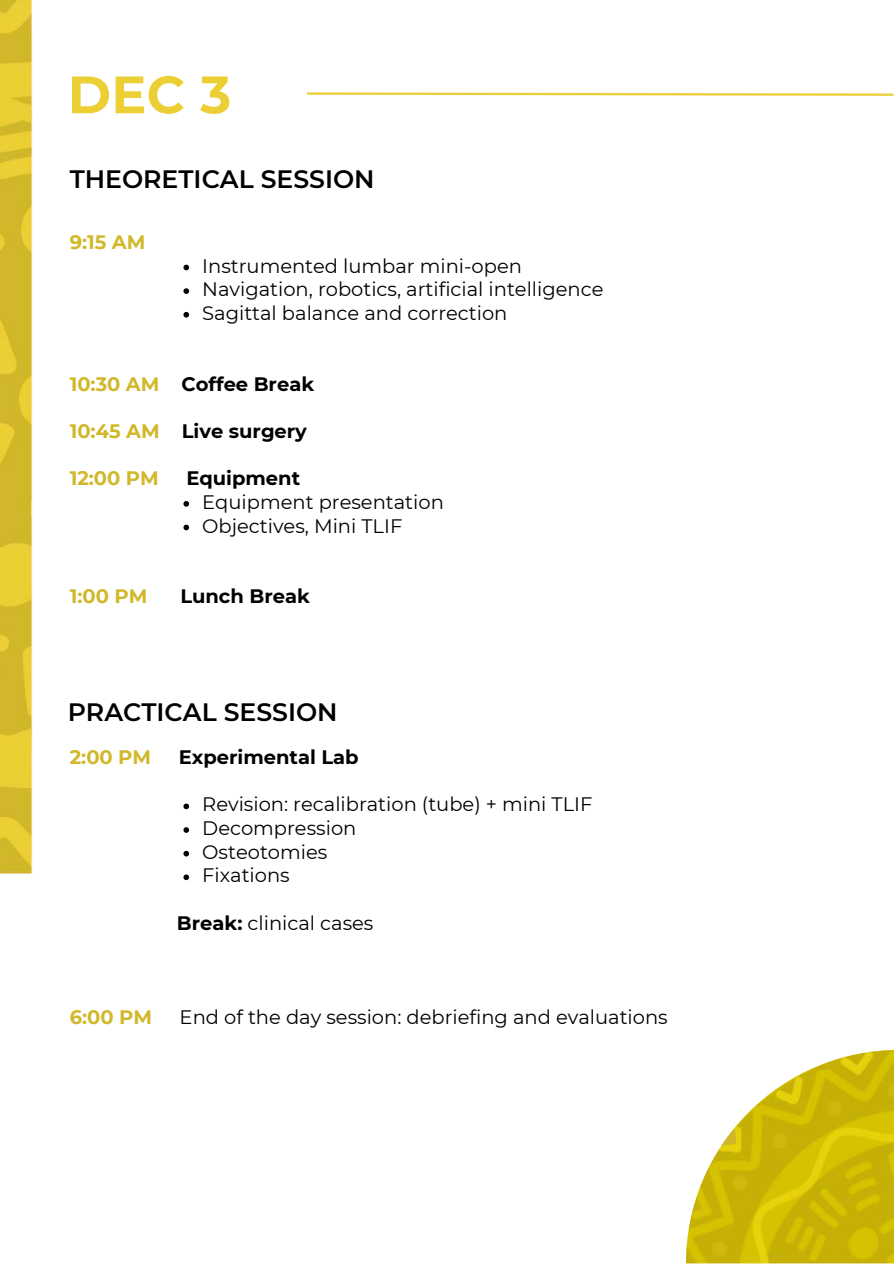
<style>
.page{position:relative;width:894px;height:1264px;background:#fff}
.page>*{position:absolute;margin:0;border:0;box-sizing:border-box;transform-origin:0 0}
.t1{font:700 52.5px "Montserrat";color:#ebcf34}
.t2{font:600 25.2px "Montserrat";color:#000}
.t3{font:19.5px/23.7px "Montserrat";color:#000}
.t4{font:700 19.5px "Montserrat";color:#000}
.t5{font:700 19.5px "Montserrat";color:#d1b82a}
.s1{color:#d1b82a}
.s2{font-weight:700}
</style>
<div class="page">
<svg style="left:307px;top:92px;width:586px;height:4px"></svg>
<svg style="left:183px;top:265px;width:6px;height:5px"></svg>
<svg style="left:183px;top:288px;width:6px;height:6px"></svg>
<svg style="left:183px;top:312px;width:6px;height:5px"></svg>
<svg style="left:183px;top:501px;width:6px;height:5px"></svg>
<svg style="left:183px;top:524px;width:6px;height:6px"></svg>
<img style="left:0;top:0;width:33px;height:874px">
<svg style="left:183px;top:803px;width:6px;height:6px"></svg>
<svg style="left:183px;top:827px;width:6px;height:5px"></svg>
<svg style="left:183px;top:850px;width:6px;height:6px"></svg>
<svg style="left:183px;top:874px;width:6px;height:6px"></svg>
<img style="left:685px;top:1049px;width:208px;height:214px">
<svg style="left:720px;top:1128px;width:16px;height:17px"></svg>
<h1 class="t1" style="left:68px;top:62px;width:165px">DEC 3</h1>
<p class="t2" style="left:70px;top:163px;width:306px">THEORETICAL SESSION</p>
<p class="t5" style="left:70px;top:230px;width:77px">9:15 AM</p>
<p class="t3" style="left:202px;top:254px;width:402px">Instrumented lumbar mini-open<br>Navigation, robotics, artificial intelligence<br>Sagittal balance and correction</p>
<p class="t4" style="left:70px;top:372px;width:246px"><span class="s1">10:30 AM</span> Coffee Break</p>
<p class="t4" style="left:70px;top:419px;width:239px"><span class="s1">10:45 AM</span> Live surgery</p>
<p class="t5" style="left:70px;top:466px;width:90px">12:00 PM</p>
<p class="t4" style="left:186px;top:466px;width:115px">Equipment</p>
<p class="t3" style="left:202px;top:490px;width:243px">Equipment presentation<br>Objectives, Mini TLIF</p>
<p class="t5" style="left:70px;top:584px;width:79px">1:00 PM</p>
<p class="t4" style="left:180px;top:584px;width:131px">Lunch Break</p>
<p class="t2" style="left:68px;top:696px;width:271px">PRACTICAL SESSION</p>
<p class="t5" style="left:70px;top:745px;width:83px">2:00 PM</p>
<p class="t4" style="left:179px;top:745px;width:181px">Experimental Lab</p>
<p class="t3" style="left:202px;top:792px;width:391px">Revision: recalibration (tube) + mini TLIF<br>Decompression<br>Osteotomies<br>Fixations</p>
<p class="t3" style="left:177px;top:910px;width:198px"><span class="s2">Break:</span> clinical cases</p>
<p class="t5" style="left:70px;top:1005px;width:84px">6:00 PM</p>
<p class="t3" style="left:180px;top:1005px;width:489px">End of the day session: debriefing and evaluations</p>
</div>
